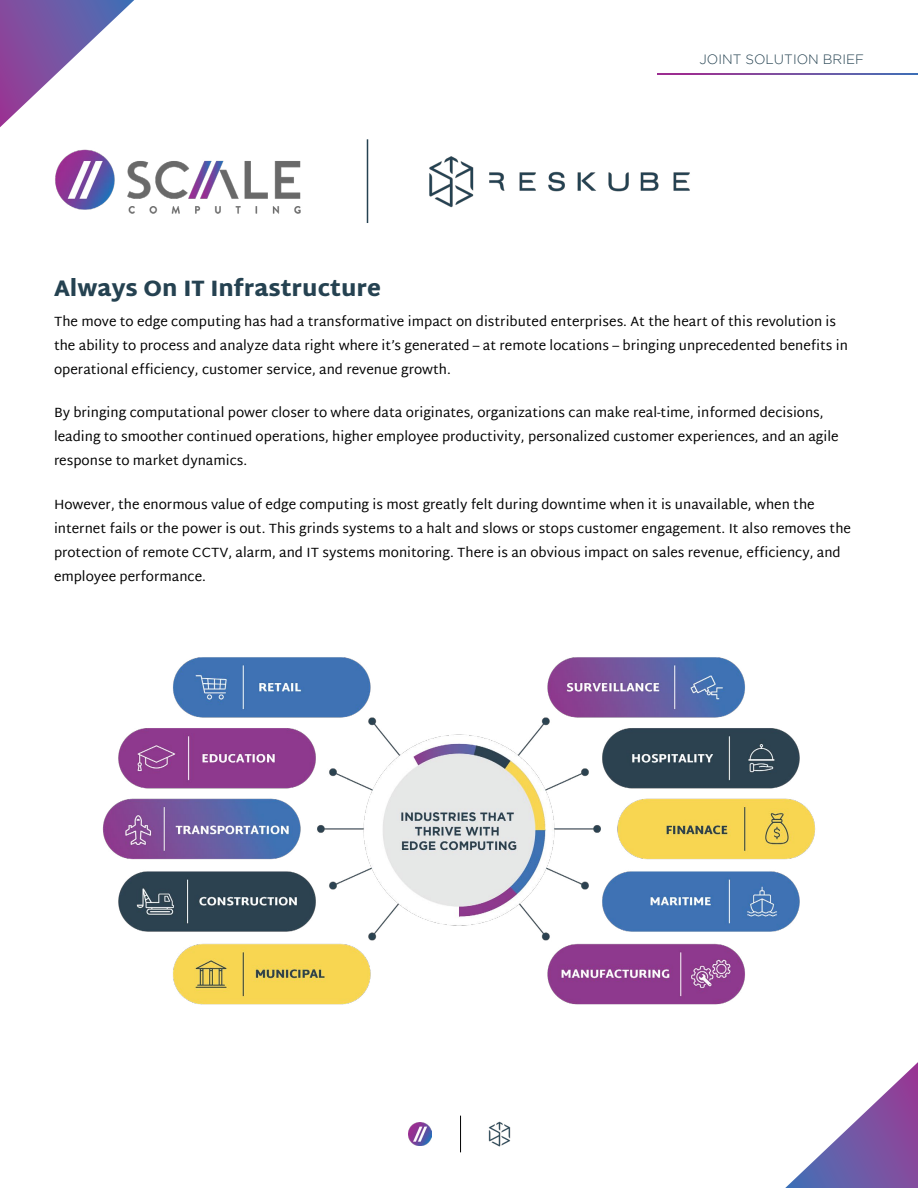
<style>
.page{position:relative;width:918px;height:1188px;background:#fff}
.page>*{position:absolute;margin:0;border:0;box-sizing:border-box;transform-origin:0 0}
.t1{font:800 22.5px "Martel Sans";color:#254251}
.t2{font:13.5px/24px "Martel Sans";color:#000}
.t3{font:300 13.5px "Gotham";color:#254251}
</style>
<div class="page">
<svg style="left:657px;top:73px;width:261px;height:2px"></svg>
<svg style="left:0;top:0;width:134px;height:127px"></svg>
<svg style="left:785px;top:1062px;width:133px;height:126px"></svg>
<img style="left:409px;top:1123px;width:22px;height:22px">
<img style="left:488px;top:1122px;width:23px;height:24px">
<hr style="left:460px;top:1116px;width:1px;height:36px;background:#000">
<img style="left:429px;top:156px;width:261px;height:52px">
<img style="left:55px;top:149px;width:246px;height:65px">
<hr style="left:367px;top:139px;width:1px;height:84px;background:#254251">
<img style="left:102px;top:657px;width:754px;height:407px">
<p class="t3" style="left:699px;top:52px;width:166px">JOINT SOLUTION BRIEF</p>
<h1 class="t1" style="left:54px;top:275px;width:328px">Always On IT Infrastructure</h1>
<p class="t2" style="left:54px;top:309px;width:795px">The move to edge computing has had a transformative impact on distributed enterprises. At the heart of this revolution is the ability to process and analyze data right where it’s generated – at remote locations – bringing unprecedented benefits in operational efficiency, customer service, and revenue growth.</p>
<p class="t2" style="left:54px;top:401px;width:786px">By bringing computational power closer to where data originates, organizations can make real-time, informed decisions, leading to smoother continued operations, higher employee productivity, personalized customer experiences, and an agile response to market dynamics.</p>
<p class="t2" style="left:54px;top:492px;width:799px">However, the enormous value of edge computing is most greatly felt during downtime when it is unavailable, when the internet fails or the power is out. This grinds systems to a halt and slows or stops customer engagement. It also removes the protection of remote CCTV, alarm, and IT systems monitoring. There is an obvious impact on sales revenue, efficiency, and employee performance.</p>
</div>
